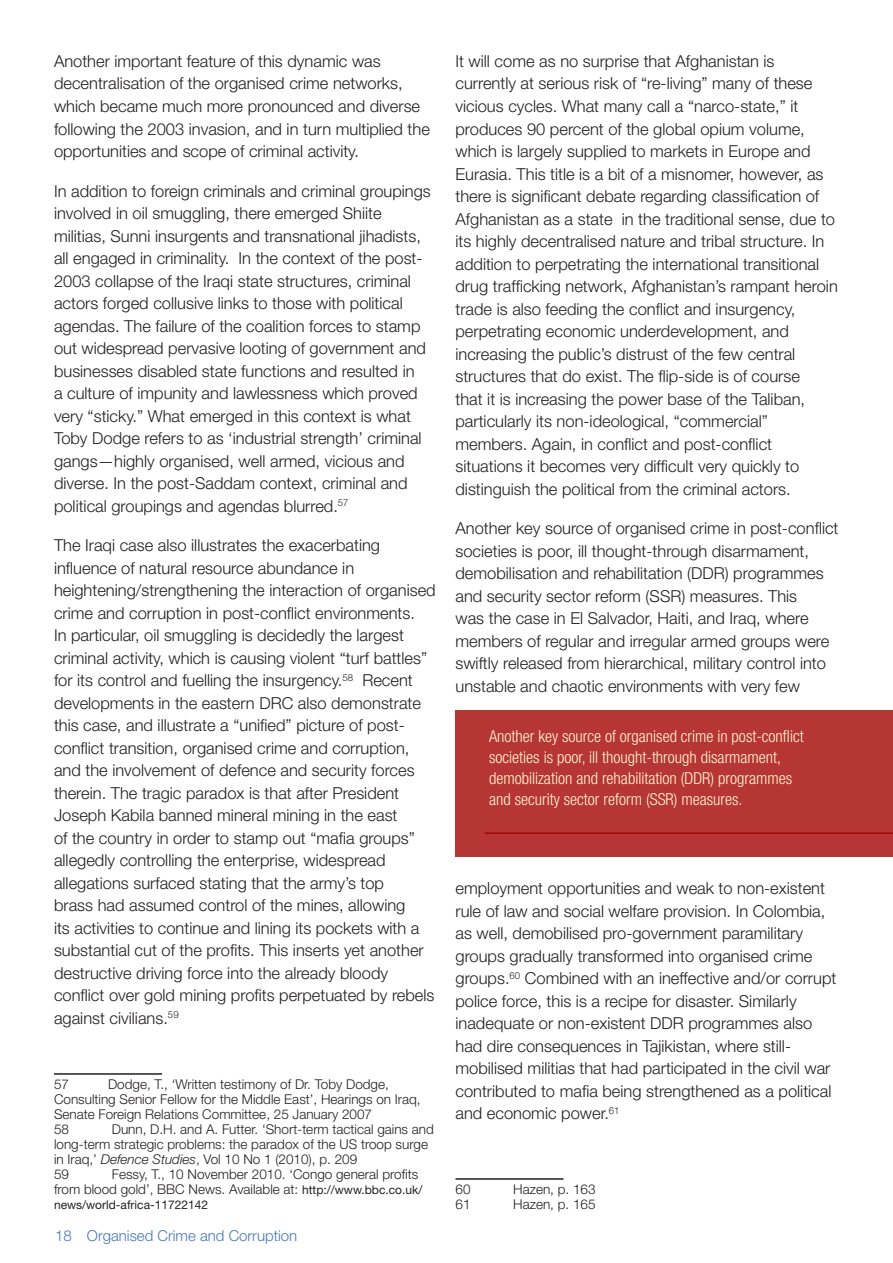
<style>
.page{position:relative;width:893px;height:1263px;background:#fff}
.page>*{position:absolute;margin:0;border:0;box-sizing:border-box;transform-origin:0 0}
.Paragraph_main_text{font:300 16.5px/22.5px "Helvetica Neue";color:#231f20}
.Paragraph_main_text-2{font:300 condensed 16.5px/21px "Helvetica Neue";color:#fff3cb}
.t1{font:300 15px "Helvetica Neue";color:#4777ba}
.t2{font:300 13.5px/15px "Helvetica Neue";color:#231f20}
.t3{font:12px "Helvetica Neue";color:#231f20}
.s1{font-style:italic}
.s2{font-weight:400;font-size:12px}
</style>
<div class="page">
<hr style="left:54px;top:1073px;width:108px;height:2px;background:#231f20">
<hr style="left:455px;top:1178px;width:108px;height:2px;background:#231f20">
<div style="left:455px;top:710px;width:438px;height:147px;background:#b63636"></div>
<hr style="left:485px;top:832px;width:408px;height:2px;background:#a40404">
<p class="Paragraph_main_text" style="left:54px;top:50px;width:377px">Another important feature of this dynamic was decentralisation of the organised crime networks, which became much more pronounced and diverse following the 2003 invasion, and in turn multiplied the opportunities and scope of criminal activity.</p>
<p class="Paragraph_main_text" style="left:54px;top:179px;width:378px">In addition to foreign criminals and criminal groupings involved in oil smuggling, there emerged Shiite militias, Sunni insurgents and transnational jihadists, all engaged in criminality. In the context of the post-2003 collapse of the Iraqi state structures, criminal actors forged collusive links to those with political agendas. The failure of the coalition forces to stamp out widespread pervasive looting of government and businesses disabled state functions and resulted in<br>a culture of impunity and lawlessness which proved very “sticky.” What emerged in this context is what Toby Dodge refers to as ‘industrial strength’ criminal gangs—highly organised, well armed, vicious and diverse. In the post-Saddam context, criminal and political groupings and agendas blurred.<sup>57</sup></p>
<p class="Paragraph_main_text" style="left:54px;top:534px;width:383px">The Iraqi case also illustrates the exacerbating influence of natural resource abundance in heightening/strengthening the interaction of organised crime and corruption in post-conflict environments.<br>In particular, oil smuggling is decidedly the largest criminal activity, which is causing violent “turf battles” for its control and fuelling the insurgency.<sup>58</sup> Recent developments in the eastern DRC also demonstrate this case, and illustrate a “unified” picture of post&shy;conflict transition, organised crime and corruption, and the involvement of defence and security forces therein. The tragic paradox is that after President Joseph Kabila banned mineral mining in the east<br>of the country in order to stamp out “mafia groups” allegedly controlling the enterprise, widespread allegations surfaced stating that the army’s top<br>brass had assumed control of the mines, allowing<br>its activities to continue and lining its pockets with a substantial cut of the profits. This inserts yet another destructive driving force into the already bloody conflict over gold mining profits perpetuated by rebels against civilians.<sup>59</sup></p>
<p class="t2" style="left:54px;top:1076px;width:368px;text-indent:54px">Dodge, T., ‘Written testimony of Dr. Toby Dodge,<br>Consulting Senior Fellow for the Middle East’, Hearings on Iraq,<br>Senate Foreign Relations Committee, 25 January 2007</p>
<p class="t2" style="left:54px;top:1121px;width:17px">58</p>
<p class="t2" style="left:54px;top:1076px;width:17px">57</p>
<p class="t2" style="left:54px;top:1121px;width:381px;text-indent:58px">Dunn, D.H. and A. Futter. ‘Short-term tactical gains and long-term strategic problems: the paradox of the US troop surge in Iraq,’ <span class="s1">Defence Studies</span>, Vol 10 No 1 (2010), p. 209</p>
<p class="t2" style="left:54px;top:1166px;width:17px">59</p>
<p class="t2" style="left:54px;top:1166px;width:370px;text-indent:58px">Fessy, T., 10 November 2010. ‘Congo general profits from blood gold’, BBC News. Available at: <span class="s2">http://www.bbc.co.uk/</span></p>
<p class="t3" style="left:54px;top:1197px;width:156px">news/world-africa-11722142</p>
<p class="t1" style="left:55px;top:1226px;width:244px">18 Organised Crime and Corruption</p>
<p class="Paragraph_main_text" style="left:455px;top:50px;width:384px">It will come as no surprise that Afghanistan is currently at serious risk of “re-living” many of these vicious cycles. What many call a “narco-state,” it produces 90 percent of the global opium volume, which is largely supplied to markets in Europe and Eurasia. This title is a bit of a misnomer, however, as there is significant debate regarding classification of Afghanistan as a state in the traditional sense, due to its highly decentralised nature and tribal structure. In addition to perpetrating the international transitional drug trafficking network, Afghanistan’s rampant heroin trade is also feeding the conflict and insurgency, perpetrating economic underdevelopment, and increasing the public’s distrust of the few central structures that do exist. The flip-side is of course<br>that it is increasing the power base of the Taliban, particularly its non-ideological, “commercial” members. Again, in conflict and post-conflict situations it becomes very difficult very quickly to distinguish the political from the criminal actors.</p>
<p class="Paragraph_main_text" style="left:455px;top:517px;width:384px">Another key source of organised crime in post-conflict societies is poor, ill thought-through disarmament, demobilisation and rehabilitation (DDR) programmes and security sector reform (SSR) measures. This<br>was the case in El Salvador, Haiti, and Iraq, where members of regular and irregular armed groups were swiftly released from hierarchical, military control into unstable and chaotic environments with very few</p>
<p class="Paragraph_main_text-2" style="left:489px;top:726px;width:316px">Another key source of organised crime in post-conflict societies is poor, ill thought-through disarmament, demobilization and rehabilitation (DDR) programmes and security sector reform (SSR) measures.</p>
<p class="Paragraph_main_text" style="left:455px;top:877px;width:382px">employment opportunities and weak to non-existent rule of law and social welfare provision. In Colombia, as well, demobilised pro-government paramilitary groups gradually transformed into organised crime groups.<sup>60</sup> Combined with an ineffective and/or corrupt police force, this is a recipe for disaster. Similarly inadequate or non-existent DDR programmes also had dire consequences in Tajikistan, where still&shy;mobilised militias that had participated in the civil war contributed to mafia being strengthened as a political and economic power.<sup>61</sup></p>
<p class="t2" style="left:455px;top:1181px;width:17px">60</p>
<p class="t2" style="left:513px;top:1181px;width:84px">Hazen, p. 163</p>
<p class="t2" style="left:455px;top:1196px;width:17px">61</p>
<p class="t2" style="left:513px;top:1196px;width:84px">Hazen, p. 165</p>
</div>
